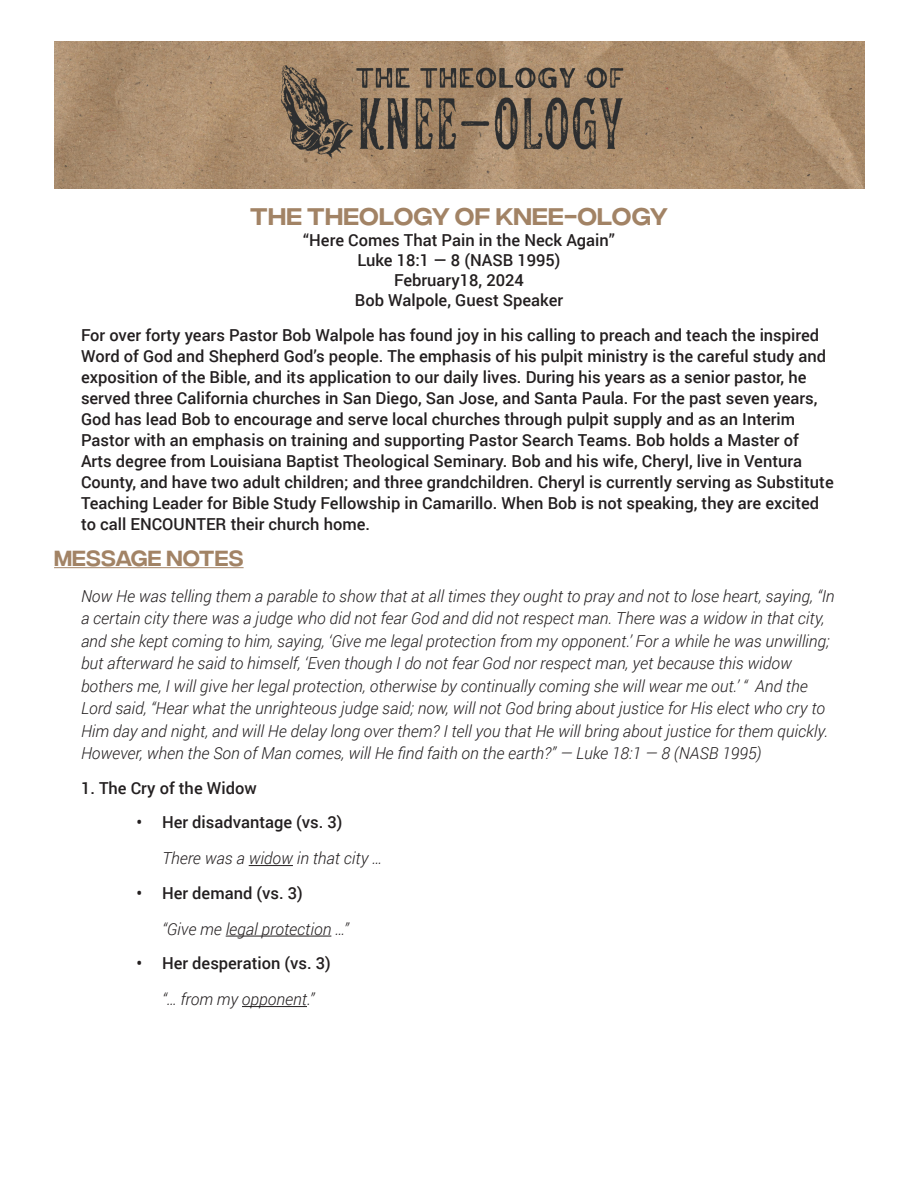
<style>
.page{position:relative;width:918px;height:1188px;background:#fff}
.page>*{position:absolute;margin:0;border:0;box-sizing:border-box;transform-origin:0 0}
.Message_-_Title_top{font:24px "Integral CF";letter-spacing:.01em;color:#a28365}
.Message_-_section_names{font:21.9px "Integral CF";letter-spacing:.005em;color:#a28365;scale:.96 1}
.message_-_text_reg_next_line{font:500 16.5px/21px "Roboto";color:#231f20}
.Message_-_verse{font:italic 300 16.5px/22.5px "Roboto";color:#231f20}
.Message_-_verse_pastor_date{font:500 16.5px "Roboto";color:#231f20}
</style>
<div class="page">
<img style="left:54px;top:41px;width:811px;height:148px">
<hr style="left:54px;top:567px;width:190px;height:1px;background:#a28365">
<hr style="left:249px;top:865px;width:44px;height:1px;background:#231f20">
<hr style="left:226px;top:936px;width:105px;height:1px;background:#231f20">
<hr style="left:242px;top:1006px;width:65px;height:1px;background:#231f20">
<p class="Message_-_Title_top" style="left:250px;top:204px;width:420px">THE THEOLOGY OF KNEE-OLOGY</p>
<p class="Message_-_verse_pastor_date" style="left:303px;top:228px;width:313px">“Here Comes That Pain in the Neck Again”</p>
<p class="Message_-_verse_pastor_date" style="left:357px;top:248px;width:205px">Luke 18:1 — 8 (NASB 1995)</p>
<p class="Message_-_verse_pastor_date" style="left:394px;top:269px;width:131px">February18, 2024</p>
<p class="Message_-_verse_pastor_date" style="left:355px;top:289px;width:210px">Bob Walpole, Guest Speaker</p>
<p class="message_-_text_reg_next_line" style="left:81px;top:324px;width:740px">For over forty years Pastor Bob Walpole has found joy in his calling to preach and teach the inspired</p>
<p class="message_-_text_reg_next_line" style="left:81px;top:345px;width:747px">Word of God and Shepherd God’s people. The emphasis of his pulpit ministry is the careful study and</p>
<p class="message_-_text_reg_next_line" style="left:81px;top:366px;width:727px">exposition of the Bible, and its application to our daily lives. During his years as a senior pastor, he</p>
<p class="message_-_text_reg_next_line" style="left:81px;top:387px;width:738px">served three California churches in San Diego, San Jose, and Santa Paula. For the past seven years,</p>
<p class="message_-_text_reg_next_line" style="left:81px;top:408px;width:716px">God has lead Bob to encourage and serve local churches through pulpit supply and as an Interim</p>
<p class="message_-_text_reg_next_line" style="left:81px;top:429px;width:719px">Pastor with an emphasis on training and supporting Pastor Search Teams. Bob holds a Master of</p>
<p class="message_-_text_reg_next_line" style="left:81px;top:450px;width:723px">Arts degree from Louisiana Baptist Theological Seminary. Bob and his wife, Cheryl, live in Ventura</p>
<p class="message_-_text_reg_next_line" style="left:81px;top:471px;width:754px">County, and have two adult children; and three grandchildren. Cheryl is currently serving as Substitute</p>
<p class="message_-_text_reg_next_line" style="left:81px;top:492px;width:740px">Teaching Leader for Bible Study Fellowship in Camarillo. When Bob is not speaking, they are excited to call ENCOUNTER their church home.</p>
<p class="Message_-_section_names" style="left:54px;top:546px;width:199px">MESSAGE NOTES</p>
<p class="Message_-_verse" style="left:81px;top:584px;width:755px">Now He was telling them a parable to show that at all times they ought to pray and not to lose heart, saying, “In a certain city there was a judge who did not fear God and did not respect man. There was a widow in that city, and she kept coming to him, saying, ‘Give me legal protection from my opponent.’ For a while he was unwilling; but afterward he said to himself, ‘Even though I do not fear God nor respect man, yet because this widow bothers me, I will give her legal protection, otherwise by continually coming she will wear me out.’ “ And the Lord said, “Hear what the unrighteous judge said; now, will not God bring about justice for His elect who cry to Him day and night, and will He delay long over them? I tell you that He will bring about justice for them quickly.<br>However, when the Son of Man comes, will He find faith on the earth?” — Luke 18:1 — 8 (NASB 1995)</p>
<p class="message_-_text_reg_next_line" style="left:81px;top:777px;width:177px">1. The Cry of the Widow</p>
<p class="message_-_text_reg_next_line" style="left:136px;top:811px;width:208px">• Her disadvantage (vs. 3)</p>
<p class="Message_-_verse" style="left:162px;top:847px;width:222px">There was a widow in that city …</p>
<p class="message_-_text_reg_next_line" style="left:136px;top:882px;width:168px">• Her demand (vs. 3)</p>
<p class="Message_-_verse" style="left:162px;top:917px;width:188px">“Give me legal protection …”</p>
<p class="message_-_text_reg_next_line" style="left:136px;top:952px;width:196px">• Her desperation (vs. 3)</p>
<p class="Message_-_verse" style="left:162px;top:988px;width:154px">“… from my opponent.”</p>
</div>
